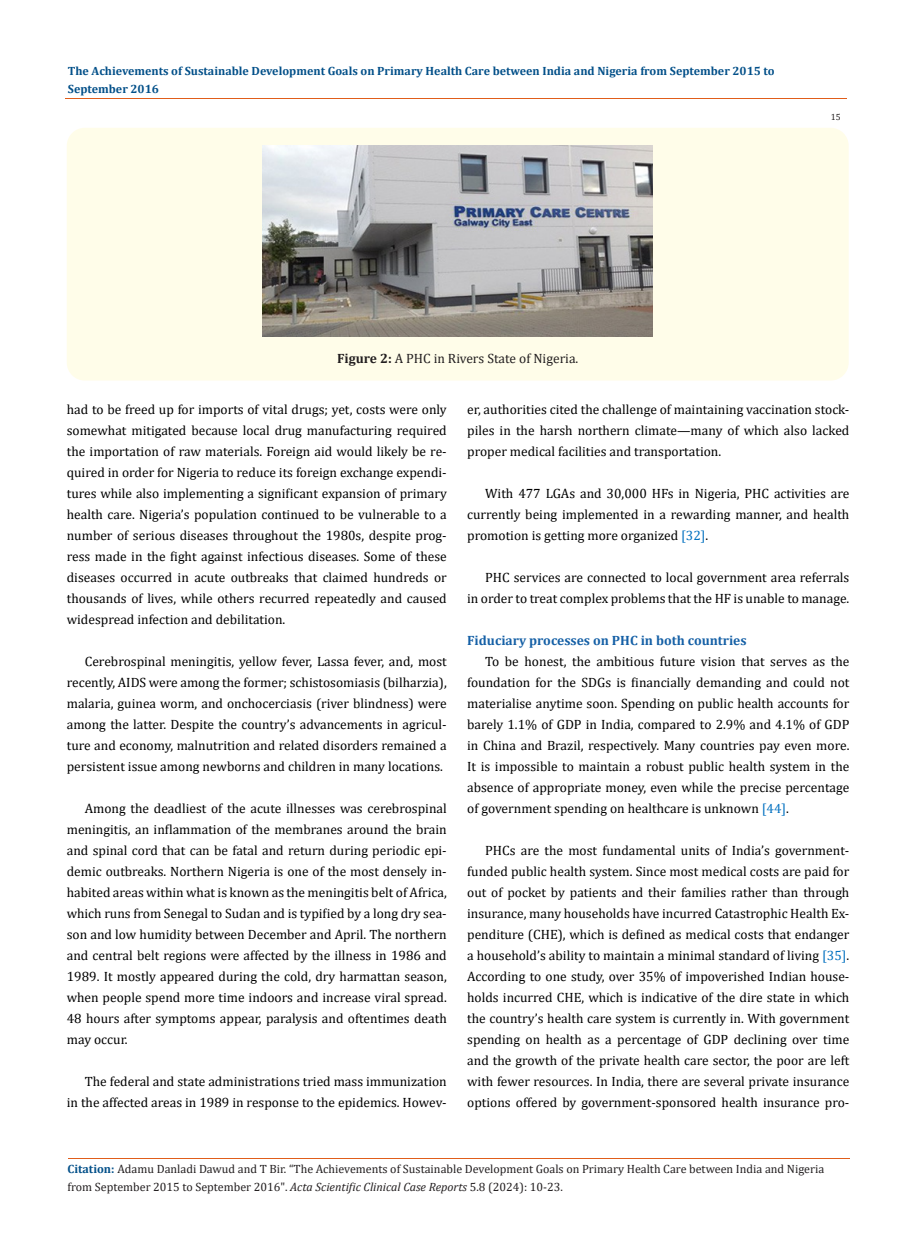
<style>
.page{position:relative;width:917px;height:1260px;background:#fff}
.page>*{position:absolute;margin:0;border:0;box-sizing:border-box;transform-origin:0 0}
.t1{font:13.5px/21px "Cambria";color:#000;text-align:justify}
.t2{font:700 13.5px "Cambria";color:#1560a6}
.t3{font:13.5px "Cambria";color:#231f20}
.t4{font:12px/18px "Cambria";color:#231f20}
.t5{font:700 12px/18px "Cambria";color:#035089}
.t6{font:9px "Cambria";color:#231f20}
.s1{font-weight:700}
.s2{color:#0070c0}
.s3{font-weight:700;color:#035089}
.s4{font-style:italic}
</style>
<div class="page">
<hr style="left:65px;top:99px;width:782px;height:1px;background:#e05d1a">
<div style="left:67px;top:128px;width:781px;height:253px;background:#fffde9;border-radius:18px"></div>
<img style="left:263px;top:145px;width:389px;height:191px">
<hr style="left:68px;top:1158px;width:781px;height:1px;background:#e05d1a">
<p class="t5" style="left:68px;top:61px;width:708px">The Achievements of Sustainable Development Goals on Primary Health Care between India and Nigeria from September 2015 to<br>September 2016</p>
<p class="t6" style="left:830px;top:112px;width:11px">15</p>
<p class="t3" style="left:337px;top:350px;width:243px"><span class="s1">Figure 2:</span> A PHC in Rivers State of Nigeria.</p>
<p class="t1" style="left:67px;top:399px;width:381px">had to be freed up for imports of vital drugs; yet, costs were only somewhat mitigated because local drug manufacturing required the importation of raw materials. Foreign aid would likely be re&shy;quired in order for Nigeria to reduce its foreign exchange expendi&shy;tures while also implementing a significant expansion of primary health care. Nigeria’s population continued to be vulnerable to a number of serious diseases throughout the 1980s, despite prog&shy;ress made in the fight against infectious diseases. Some of these diseases occurred in acute outbreaks that claimed hundreds or thousands of lives, while others recurred repeatedly and caused widespread infection and debilitation.</p>
<p class="t1" style="left:67px;top:651px;width:381px;text-indent:18px">Cerebrospinal meningitis, yellow fever, Lassa fever, and, most recently, AIDS were among the former; schistosomiasis (bilharzia), malaria, guinea worm, and onchocerciasis (river blindness) were among the latter. Despite the country’s advancements in agricul&shy;ture and economy, malnutrition and related disorders remained a persistent issue among newborns and children in many locations.</p>
<p class="t1" style="left:67px;top:798px;width:381px;text-indent:18px">Among the deadliest of the acute illnesses was cerebrospinal meningitis, an inflammation of the membranes around the brain and spinal cord that can be fatal and return during periodic epi&shy;demic outbreaks. Northern Nigeria is one of the most densely in&shy;habited areas within what is known as the meningitis belt of Africa, which runs from Senegal to Sudan and is typified by a long dry sea&shy;son and low humidity between December and April. The northern and central belt regions were affected by the illness in 1986 and 1989. It mostly appeared during the cold, dry harmattan season, when people spend more time indoors and increase viral spread.<br>48 hours after symptoms appear, paralysis and oftentimes death may occur.</p>
<p class="t1" style="left:67px;top:1071px;width:381px;text-align:right">The federal and state administrations tried mass immunization<br>in the affected areas in 1989 in response to the epidemics. Howev-</p>
<p class="t1" style="left:467px;top:399px;width:384px">er, authorities cited the challenge of maintaining vaccination stock&shy;piles in the harsh northern climate—many of which also lacked proper medical facilities and transportation.</p>
<p class="t1" style="left:467px;top:483px;width:383px;text-indent:18px">With 477 LGAs and 30,000 HFs in Nigeria, PHC activities are currently being implemented in a rewarding manner, and health promotion is getting more organized <span class="s2">[32]</span>.</p>
<p class="t1" style="left:467px;top:567px;width:384px;text-align:right">PHC services are connected to local government area referrals<br>in order to treat complex problems that the HF is unable to manage.</p>
<p class="t2" style="left:467px;top:631px;width:281px">Fiduciary processes on PHC in both countries</p>
<p class="t1" style="left:467px;top:651px;width:384px;text-indent:18px">To be honest, the ambitious future vision that serves as the foundation for the SDGs is financially demanding and could not materialise anytime soon. Spending on public health accounts for barely 1.1% of GDP in India, compared to 2.9% and 4.1% of GDP in China and Brazil, respectively. Many countries pay even more.<br>It is impossible to maintain a robust public health system in the absence of appropriate money, even while the precise percentage of government spending on healthcare is unknown <span class="s2">[44]</span>.</p>
<p class="t1" style="left:467px;top:840px;width:384px;text-indent:18px">PHCs are the most fundamental units of India’s government&shy;funded public health system. Since most medical costs are paid for out of pocket by patients and their families rather than through insurance, many households have incurred Catastrophic Health Ex&shy;penditure (CHE), which is defined as medical costs that endanger a household’s ability to maintain a minimal standard of living <span class="s2">[35]</span>.<br>According to one study, over 35% of impoverished Indian house&shy;holds incurred CHE, which is indicative of the dire state in which the country’s health care system is currently in. With government spending on health as a percentage of GDP declining over time and the growth of the private health care sector, the poor are left with fewer resources. In India, there are several private insurance options offered by government-sponsored health insurance pro-</p>
<p class="t4" style="left:67px;top:1160px;width:758px"><span class="s3">Citation:</span> Adamu Danladi Dawud and T Bir. “The Achievements of Sustainable Development Goals on Primary Health Care between India and Nigeria from September 2015 to September 2016". <span class="s4">Acta Scientific Clinical Case Reports</span> 5.8 (2024): 10-23.</p>
</div>
